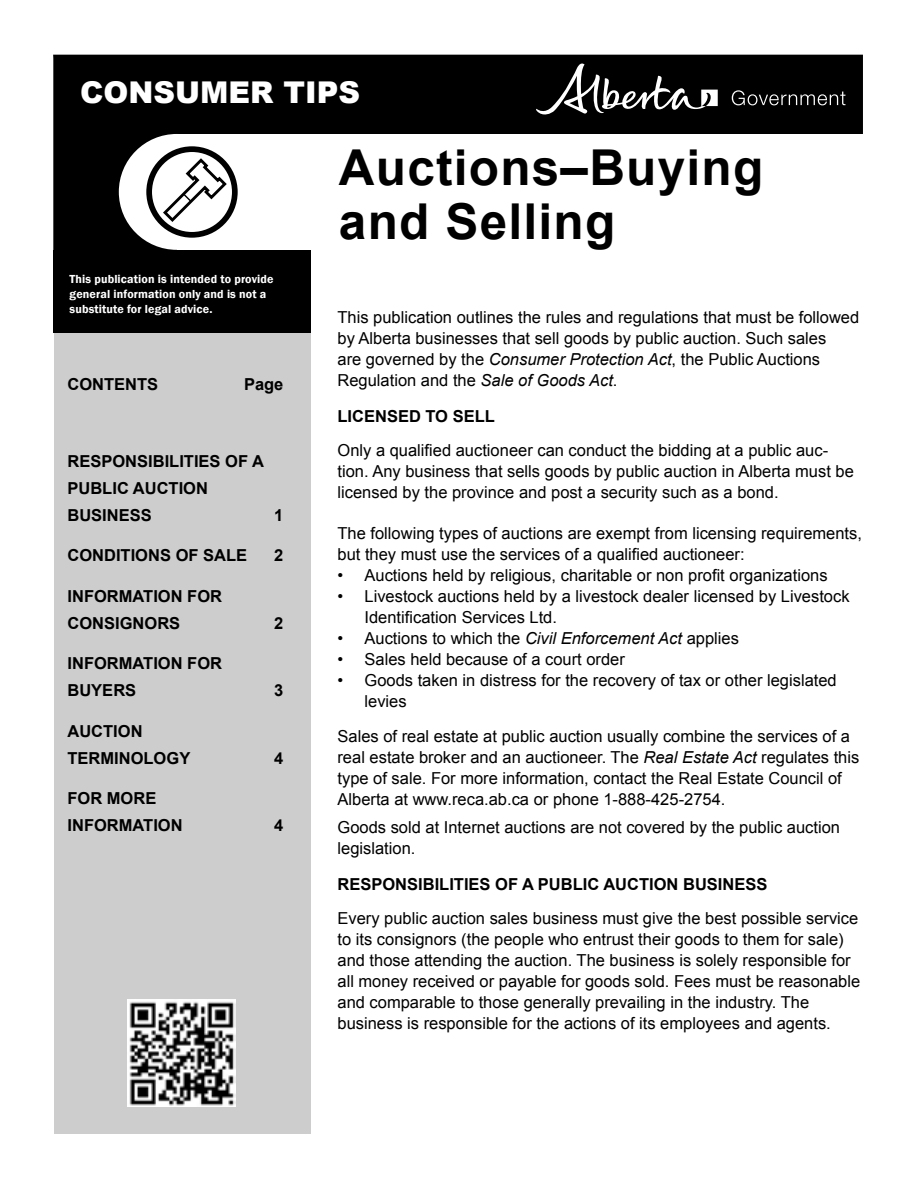
<style>
.page{position:relative;width:918px;height:1188px;background:#fff}
.page>*{position:absolute;margin:0;border:0;box-sizing:border-box;transform-origin:0 0}
.t1{font:700 49.5px/54px "Arial";letter-spacing:.025em;color:#000}
.body{font:900 30px "Arial";color:#fff}
.body-2{font:16.5px/21px "Arial";color:#000}
.key_headings{font:700 16.5px/27px "Arial";color:#000}
.bullets{font:16.5px/21px "Arial";color:#000}
.t2{font:600 12px/15px "Franklin Gothic";letter-spacing:.01em;color:#fff}
.s1{font-style:italic}
</style>
<div class="page">
<div style="left:54px;top:332px;width:256px;height:802px;background:#cdcdcd"></div>
<img style="left:128px;top:999px;width:108px;height:108px">
<div style="left:53px;top:55px;width:810px;height:195px;background:#000"></div>
<div style="left:119px;top:134px;width:116px;height:116px;background:#fff;border-radius:50%"></div>
<div style="left:177px;top:134px;width:686px;height:116px;background:#fff"></div>
<div style="left:53px;top:250px;width:258px;height:83px;background:#000"></div>
<svg style="left:161px;top:156px;width:68px;height:68px"></svg>
<div style="left:146px;top:146px;width:92px;height:92px;border:6px solid #000;border-radius:50%"></div>
<svg style="left:732px;top:90px;width:113px;height:15px;background:#343434"></svg>
<svg style="left:536px;top:64px;width:182px;height:51px;background:#323232"></svg>
<p class="body" style="left:80px;top:70px;width:281px">CONSUMER TIPS</p>
<p class="t2" style="left:70px;top:272px;width:205px">This publication is intended to provide general information only and is not a substitute for legal advice.</p>
<p class="key_headings" style="left:68px;top:371px;width:92px">CONTENTS</p>
<p class="key_headings" style="left:244px;top:371px;width:41px">Page</p>
<p class="key_headings" style="left:68px;top:448px;width:198px">RESPONSIBILITIES OF A<br>PUBLIC AUCTION<br>BUSINESS</p>
<p class="key_headings" style="left:274px;top:502px;width:11px">1</p>
<p class="key_headings" style="left:68px;top:542px;width:181px">CONDITIONS OF SALE</p>
<p class="key_headings" style="left:274px;top:542px;width:11px">2</p>
<p class="key_headings" style="left:68px;top:583px;width:156px">INFORMATION FOR<br>CONSIGNORS</p>
<p class="key_headings" style="left:274px;top:610px;width:11px">2</p>
<p class="key_headings" style="left:68px;top:650px;width:156px">INFORMATION FOR<br>BUYERS</p>
<p class="key_headings" style="left:68px;top:718px;width:124px">AUCTION<br>TERMINOLOGY</p>
<p class="key_headings" style="left:68px;top:785px;width:117px">FOR MORE<br>INFORMATION</p>
<p class="key_headings" style="left:274px;top:677px;width:11px">3</p>
<p class="key_headings" style="left:274px;top:745px;width:11px">4</p>
<p class="key_headings" style="left:274px;top:812px;width:11px">4</p>
<p class="t1" style="left:339px;top:142px;width:426px">Auctions–Buying and Selling</p>
<p class="body-2" style="left:338px;top:306px;width:523px">This publication outlines the rules and regulations that must be followed by Alberta businesses that sell goods by public auction. Such sales<br>are governed by the <span class="s1">Consumer Protection Act</span>, the Public Auctions Regulation and the <span class="s1">Sale of Goods Act</span>.</p>
<p class="key_headings" style="left:338px;top:403px;width:159px">LICENSED TO SELL</p>
<p class="body-2" style="left:338px;top:440px;width:518px">Only a qualified auctioneer can conduct the bidding at a public auc&shy;tion. Any business that sells goods by public auction in Alberta must be licensed by the province and post a security such as a bond.</p>
<p class="body-2" style="left:338px;top:523px;width:526px">The following types of auctions are exempt from licensing requirements, but they must use the services of a qualified auctioneer:</p>
<p class="body-2" style="left:338px;top:565px;width:492px">• Auctions held by religious, charitable or non profit organizations</p>
<p class="body-2" style="left:364px;top:586px;width:487px;text-indent:-27px">• Livestock auctions held by a livestock dealer licensed by Livestock<br>Identification Services Ltd.</p>
<p class="body-2" style="left:338px;top:628px;width:403px">• Auctions to which the <span class="s1">Civil Enforcement Act</span> applies</p>
<p class="body-2" style="left:338px;top:649px;width:289px">• Sales held because of a court order</p>
<p class="body-2" style="left:364px;top:670px;width:474px;text-indent:-27px">• Goods taken in distress for the recovery of tax or other legislated levies</p>
<p class="body-2" style="left:338px;top:726px;width:523px">Sales of real estate at public auction usually combine the services of a real estate broker and an auctioneer. The <span class="s1">Real Estate Act</span> regulates this type of sale. For more information, contact the Real Estate Council of Alberta at www.reca.ab.ca or phone 1-888-425-2754.</p>
<p class="bullets" style="left:338px;top:816px;width:504px">Goods sold at Internet auctions are not covered by the public auction legislation.</p>
<p class="key_headings" style="left:338px;top:871px;width:431px">RESPONSIBILITIES OF A PUBLIC AUCTION BUSINESS</p>
<p class="body-2" style="left:338px;top:908px;width:524px">Every public auction sales business must give the best possible service to its consignors (the people who entrust their goods to them for sale) and those attending the auction. The business is solely responsible for all money received or payable for goods sold. Fees must be reasonable and comparable to those generally prevailing in the industry. The business is responsible for the actions of its employees and agents.</p>
</div>
